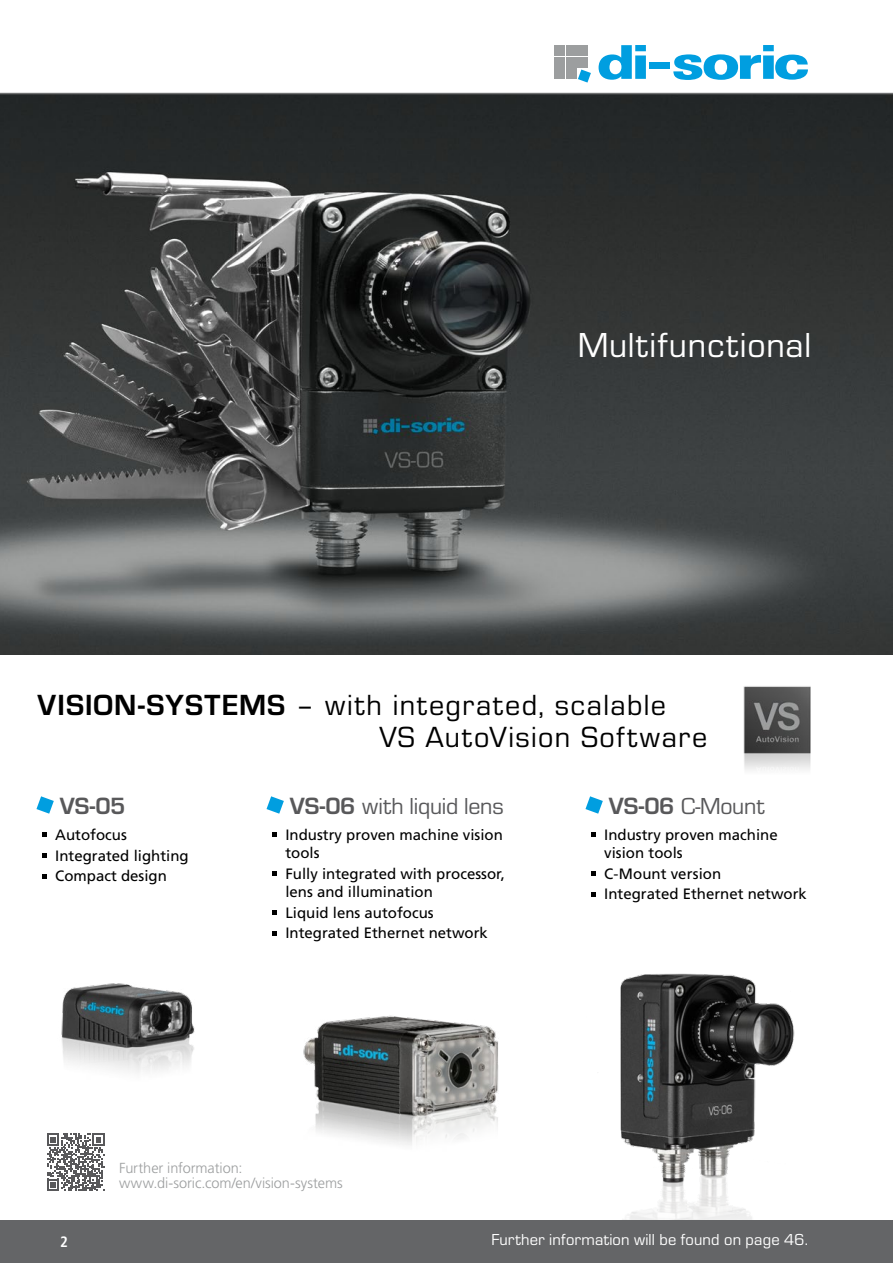
<style>
.page{position:relative;width:893px;height:1263px;background:#fff}
.page>*{position:absolute;margin:0;border:0;box-sizing:border-box;transform-origin:0 0}
.t1{font:36px "Eurostile TOT";letter-spacing:.025em;color:#fff}
.t2{font:30.3px/31.8px "Eurostile TOT";letter-spacing:.05em;color:#000}
.t3{font:700 24.45px "Eurostile TOT";color:#58585a}
.t4{font:24px "Eurostile TOT";letter-spacing:-.01em;color:#58585a}
.t5{font:16.5px "Eurostile TOT";letter-spacing:.01em;color:#fff}
.t6{font:15px/18px "Frutiger LT";color:#000}
.t7{font:700 condensed 15px "Frutiger LT";color:#fff}
.t8{font:300 14.55px/14.9px "Frutiger LT";letter-spacing:-.005em;color:#9c9e9f}
.s1{font-weight:700}
.s2{font-weight:700;font-size:24.45px}
</style>
<div class="page">
<img style="left:0;top:94px;width:893px;height:561px">
<hr style="left:0;top:93px;width:893px;height:1px;background:#707172">
<svg style="left:599px;top:45px;width:47px;height:35px"></svg>
<div style="left:649px;top:62px;width:21px;height:7px;background:#009ee0"></div>
<svg style="left:673px;top:45px;width:135px;height:35px"></svg>
<svg style="left:578px;top:70px;width:13px;height:13px"></svg>
<div style="left:554px;top:45px;width:10px;height:10px;background:#9c9e9f"></div>
<div style="left:566px;top:45px;width:10px;height:10px;background:#9c9e9f"></div>
<div style="left:578px;top:45px;width:10px;height:10px;background:#9c9e9f"></div>
<div style="left:554px;top:57px;width:10px;height:10px;background:#9c9e9f"></div>
<div style="left:566px;top:57px;width:10px;height:10px;background:#9c9e9f"></div>
<div style="left:578px;top:57px;width:10px;height:10px;background:#9c9e9f"></div>
<div style="left:554px;top:69px;width:10px;height:10px;background:#9c9e9f"></div>
<div style="left:566px;top:69px;width:10px;height:10px;background:#9c9e9f"></div>
<img style="left:743px;top:686px;width:68px;height:84px">
<img style="left:620px;top:973px;width:175px;height:247px">
<img style="left:303px;top:1015px;width:196px;height:130px">
<img style="left:61px;top:983px;width:134px;height:90px">
<div style="left:0;top:1220px;width:893px;height:43px;background:#646567"></div>
<svg style="left:43px;top:832px;width:4px;height:5px"></svg>
<svg style="left:43px;top:853px;width:4px;height:5px"></svg>
<svg style="left:43px;top:874px;width:4px;height:5px"></svg>
<svg style="left:36px;top:796px;width:18px;height:18px"></svg>
<svg style="left:273px;top:832px;width:4px;height:5px"></svg>
<svg style="left:273px;top:871px;width:4px;height:5px"></svg>
<svg style="left:273px;top:910px;width:4px;height:5px"></svg>
<svg style="left:273px;top:931px;width:4px;height:5px"></svg>
<svg style="left:267px;top:796px;width:17px;height:18px"></svg>
<svg style="left:592px;top:832px;width:4px;height:5px"></svg>
<svg style="left:592px;top:871px;width:4px;height:5px"></svg>
<svg style="left:592px;top:892px;width:4px;height:5px"></svg>
<svg style="left:585px;top:796px;width:18px;height:18px"></svg>
<svg style="left:47px;top:1133px;width:58px;height:58px"></svg>
<h1 class="t1" style="left:578px;top:326px;width:235px">Multifunctional</h1>
<h2 class="t2" style="left:379px;top:689px;width:329px;text-indent:-342px"><span class="s1">VISION-SYSTEMS</span> – with integrated, scalable<br>VS AutoVision Software</h2>
<h3 class="t3" style="left:60px;top:792px;width:67px">VS-05</h3>
<p class="t6" style="left:55px;top:824px;width:135px;line-height:20.7px">Autofocus<br>Integrated lighting<br>Compact design</p>
<h3 class="t4" style="left:290px;top:793px;width:215px"><span class="s2">VS-06</span> with liquid lens</h3>
<p class="t6" style="left:285px;top:825px;width:219px">Industry proven machine vision tools</p>
<p class="t6" style="left:285px;top:865px;width:221px">Fully integrated with processor, lens and illumination</p>
<p class="t6" style="left:285px;top:902px;width:204px;line-height:20.2px">Liquid lens autofocus<br>Integrated Ethernet network</p>
<p class="t8" style="left:119px;top:1161px;width:225px">Further information: www.di-soric.com/en/vision-systems</p>
<h3 class="t4" style="left:609px;top:793px;width:157px"><span class="s2">VS-06</span> C-Mount</h3>
<p class="t6" style="left:604px;top:825px;width:175px">Industry proven machine vision tools</p>
<p class="t6" style="left:604px;top:863px;width:204px;line-height:20.2px">C-Mount version<br>Integrated Ethernet network</p>
<p class="t5" style="left:491px;top:1230px;width:318px">Further information will be found on page 46.</p>
<p class="t7" style="left:60px;top:1233px;width:9px">2</p>
<p class="t5" style="left:585px;top:1231px;width:225px">Further Information on page 46</p>
</div>
